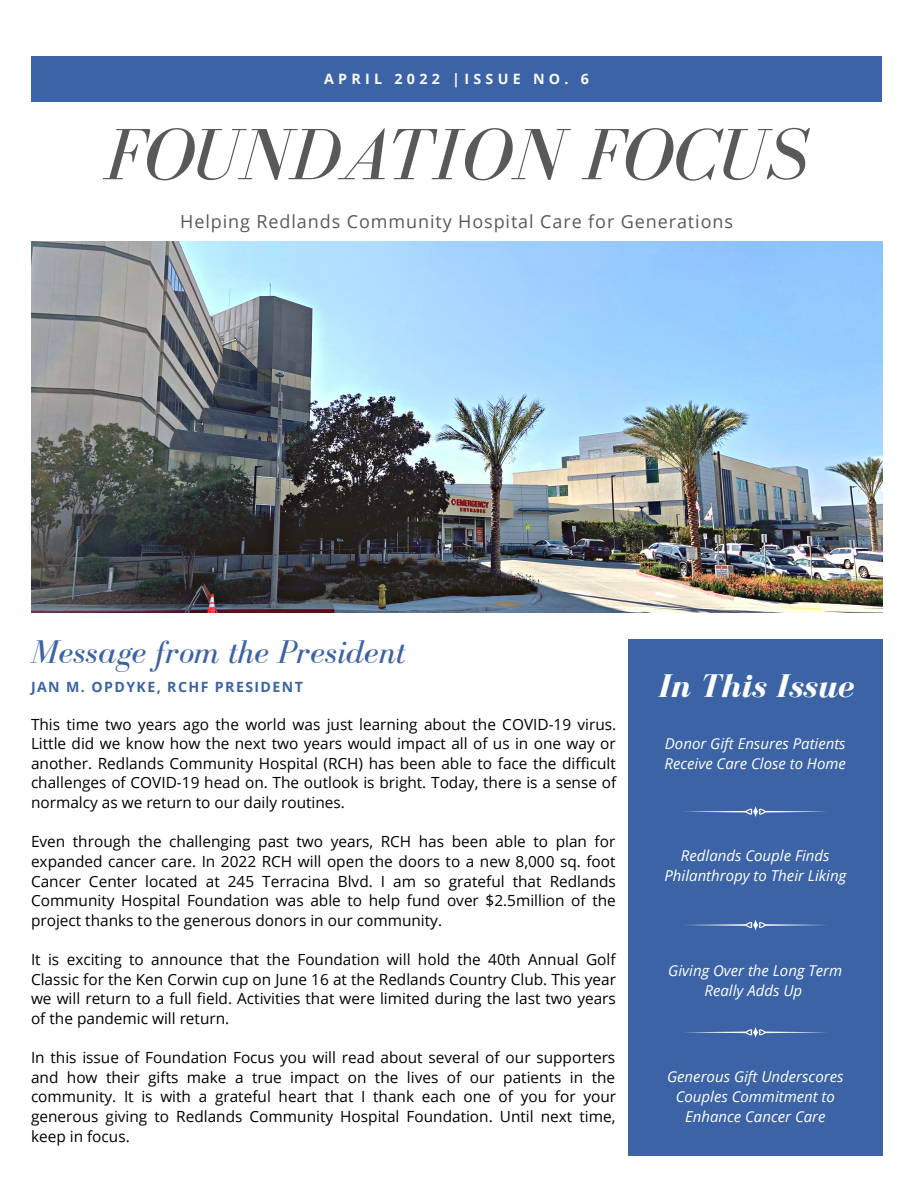
<style>
.page{position:relative;width:918px;height:1188px;background:#fff}
.page>*{position:absolute;margin:0;border:0;box-sizing:border-box;transform-origin:0 0}
.t1{font:italic 74.7px "Bodoni FLF";color:#595959}
.t2{font:italic 33.9px "Bodoni FLF";color:#3c63a5}
.t3{font:italic 700 33.9px "Bodoni FLF";color:#fafdfc}
.t4{font:18px "Open Sans";letter-spacing:.05em;color:#595959}
.t5{font:15.45px/19.6px "Open Sans";color:#000;text-align:justify}
.t6{font:italic 15px/20.2px "Open Sans";color:#fff;text-align:center}
.t7{font:700 14.1px "Open Sans";letter-spacing:.1em;color:#3c63a5}
.t8{font:700 11.25px "Open Sans";letter-spacing:-.445em;color:#fafafa}
.s1{font-size:14.25px}
</style>
<div class="page">
<div style="left:628px;top:639px;width:255px;height:516px;background:#3c63a5"></div>
<svg style="left:685px;top:806px;width:141px;height:11px"></svg>
<svg style="left:685px;top:919px;width:140px;height:12px"></svg>
<svg style="left:685px;top:1027px;width:141px;height:11px"></svg>
<div style="left:31px;top:56px;width:851px;height:46px;background:#3c63a5"></div>
<img style="left:31px;top:242px;width:851px;height:371px">
<p class="t8" style="left:324px;top:70px;width:267px"><span class="s1">A</span> O<span class="s1">P</span>OC<span class="s1">R</span>CT <span class="s1">I</span>TO<span class="s1">L</span>OB BE<span class="s1">2</span>ER<span class="s1">0</span>R 2<span class="s1">2</span> 20<span class="s1">2</span>02 20<span class="s1">|</span>0 <span class="s1">I</span>| |<span class="s1">S</span> I P<span class="s1">S</span>S AS<span class="s1">U</span>GU<span class="s1">E</span>EE N<span class="s1">N</span>N OO<span class="s1">O</span>. . <span class="s1">.</span> 21 <span class="s1">6</span></p>
<h1 class="t1" style="left:105px;top:114px;width:705px">FOUNDATION FOCUS</h1>
<p class="t4" style="left:180px;top:209px;width:554px">Helping Redlands Community Hospital Care for Generations</p>
<h2 class="t2" style="left:31px;top:634px;width:376px">Message from the President</h2>
<p class="t7" style="left:31px;top:677px;width:273px">JAN M. OPDYKE, RCHF PRESIDENT</p>
<h2 class="t3" style="left:657px;top:668px;width:198px">In This Issue</h2>
<p class="t5" style="left:31px;top:714px;width:587px">This time two years ago the world was just learning about the COVID-19 virus.<br>Little did we know how the next two years would impact all of us in one way or another. Redlands Community Hospital (RCH) has been able to face the difficult challenges of COVID-19 head on. The outlook is bright. Today, there is a sense of normalcy as we return to our daily routines.</p>
<p class="t5" style="left:31px;top:831px;width:586px">Even through the challenging past two years, RCH has been able to plan for expanded cancer care. In 2022 RCH will open the doors to a new 8,000 sq. foot Cancer Center located at 245 Terracina Blvd. I am so grateful that Redlands Community Hospital Foundation was able to help fund over $2.5million of the project thanks to the generous donors in our community.</p>
<p class="t5" style="left:31px;top:949px;width:587px">It is exciting to announce that the Foundation will hold the 40th Annual Golf Classic for the Ken Corwin cup on June 16 at the Redlands Country Club. This year we will return to a full field. Activities that were limited during the last two years of the pandemic will return.</p>
<p class="t5" style="left:31px;top:1047px;width:587px">In this issue of Foundation Focus you will read about several of our supporters and how their gifts make a true impact on the lives of our patients in the community. It is with a grateful heart that I thank each one of you for your generous giving to Redlands Community Hospital Foundation. Until next time, keep in focus.</p>
<p class="t6" style="left:665px;top:733px;width:183px;text-align:left">Donor Gift Ensures Patients<br>Receive Care Close to Home</p>
<p class="t6" style="left:664px;top:845px;width:183px">Redlands Couple Finds<br>Philanthropy to Their Liking</p>
<p class="t6" style="left:668px;top:960px;width:175px">Giving Over the Long Term<br>Really Adds Up</p>
<p class="t6" style="left:667px;top:1066px;width:178px">Generous Gift Underscores<br>Couples Commitment to<br>Enhance Cancer Care</p>
</div>
